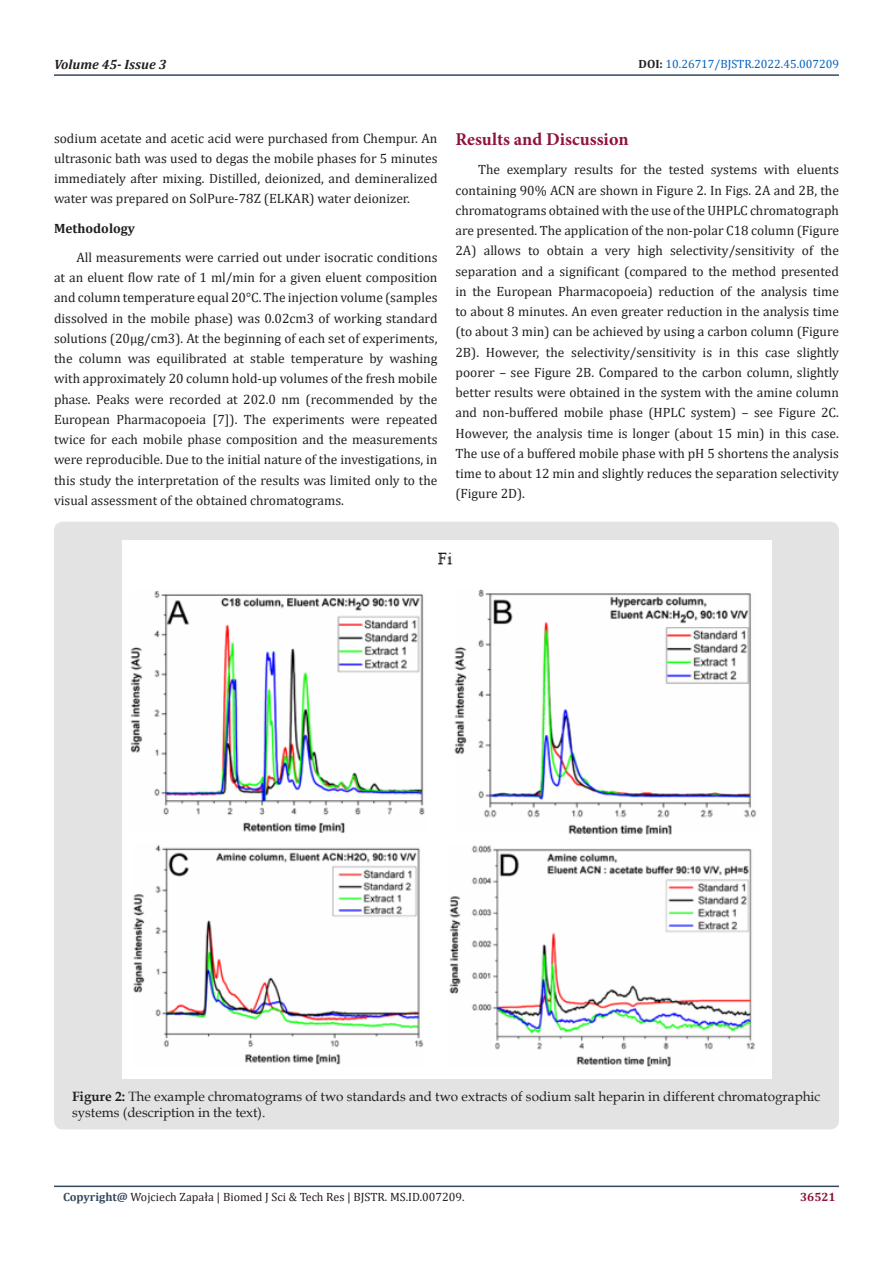
<style>
.page{position:relative;width:893px;height:1263px;background:#fff}
.page>*{position:absolute;margin:0;border:0;box-sizing:border-box;transform-origin:0 0}
.List_Paragraph{font:700 18px "Minion Pro";color:#8f133a}
.t1{font:13.5px/20.2px "Cambria";color:#231f20;text-align:justify}
.t2{font:13.5px/16.2px "Book Antiqua";color:#231f20}
.t3{font:italic 700 13.5px "Cambria";color:#231f20}
.t4{font:700 13.5px "Cambria";color:#231f20}
.t5{font:12px "Cambria";color:#231f20}
.t6{font:12px "Cambria";color:#0563c1}
.t7{font:700 12px "Cambria";color:#8f133a}
.s1{font-weight:700;color:#231f20}
.s2{font-weight:700}
.s3{font-weight:700;color:#34495e}
</style>
<div class="page">
<hr style="left:54px;top:1185px;width:785px;height:2px;background:#34495e">
<hr style="left:54px;top:74px;width:785px;height:2px;background:#34495e">
<div style="left:54px;top:522px;width:785px;height:607px;background:#e3e3e3;border-radius:9px"></div>
<img style="left:122px;top:540px;width:650px;height:538px">
<p class="t3" style="left:54px;top:55px;width:114px">Volume 45- Issue 3</p>
<p class="t6" style="left:639px;top:57px;width:202px"><span class="s1">DOI:</span> 10.26717/BJSTR.2022.45.007209</p>
<p class="t1" style="left:54px;top:128px;width:385px">sodium acetate and acetic acid were purchased from Chempur. An ultrasonic bath was used to degas the mobile phases for 5 minutes immediately after mixing. Distilled, deionized, and demineralized water was prepared on SolPure-78Z (ELKAR) water deionizer.</p>
<p class="t4" style="left:54px;top:218px;width:83px">Methodology</p>
<p class="t1" style="left:54px;top:247px;width:385px;text-indent:22px">All measurements were carried out under isocratic conditions at an eluent flow rate of 1 ml/min for a given eluent composition and column temperature equal 20°C. The injection volume (samples dissolved in the mobile phase) was 0.02cm3 of working standard solutions (20µg/cm3). At the beginning of each set of experiments, the column was equilibrated at stable temperature by washing with approximately 20 column hold-up volumes of the fresh mobile phase. Peaks were recorded at 202.0 nm (recommended by the European Pharmacopoeia [7]). The experiments were repeated twice for each mobile phase composition and the measurements were reproducible. Due to the initial nature of the investigations, in this study the interpretation of the results was limited only to the visual assessment of the obtained chromatograms.</p>
<p class="List_Paragraph" style="left:455px;top:127px;width:175px">Results and Discussion</p>
<p class="t1" style="left:455px;top:160px;width:385px;text-indent:22px">The exemplary results for the tested systems with eluents containing 90% ACN are shown in Figure 2. In Figs. 2A and 2B, the chromatograms obtained with the use of the UHPLC chromatograph are presented. The application of the non-polar C18 column (Figure 2A) allows to obtain a very high selectivity/sensitivity of the separation and a significant (compared to the method presented in the European Pharmacopoeia) reduction of the analysis time to about 8 minutes. An even greater reduction in the analysis time (to about 3 min) can be achieved by using a carbon column (Figure 2B). However, the selectivity/sensitivity is in this case slightly poorer – see Figure 2B. Compared to the carbon column, slightly better results were obtained in the system with the amine column and non-buffered mobile phase (HPLC system) – see Figure 2C.<br>However, the analysis time is longer (about 15 min) in this case.<br>The use of a buffered mobile phase with pH 5 shortens the analysis time to about 12 min and slightly reduces the separation selectivity (Figure 2D).</p>
<p class="t2" style="left:72px;top:1088px;width:750px"><span class="s2">Figure 2:</span> The example chromatograms of two standards and two extracts of sodium salt heparin in different chromatographic systems (description in the text).</p>
<p class="t5" style="left:63px;top:1190px;width:403px"><span class="s3">Copyright@</span> Wojciech Zapała | Biomed J Sci &amp; Tech Res | BJSTR. MS.ID.007209.</p>
<p class="t7" style="left:800px;top:1188px;width:37px">36521</p>
</div>
